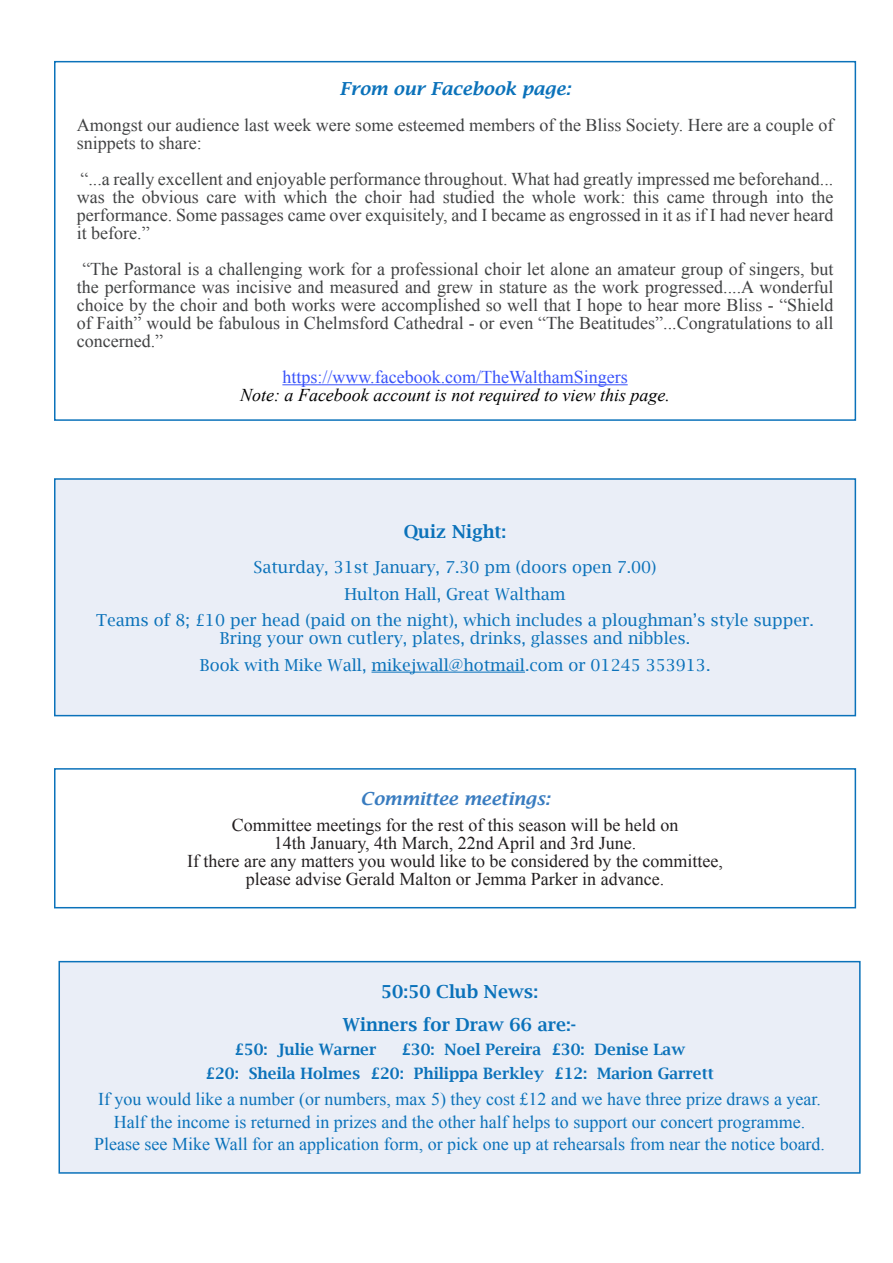
<style>
.page{position:relative;width:893px;height:1263px;background:#fff}
.page>*{position:absolute;margin:0;border:0;box-sizing:border-box;transform-origin:0 0}
.t1{font:18px/18px "Times New Roman";color:#414243;text-align:justify}
.t2{font:18px "Times New Roman";color:#0b72ba}
.t3{font:18px "Times New Roman";color:#231f20}
.t4{font:italic 18px "Times New Roman";color:#000}
.t5{font:600 18px "Lucida Bright";color:#0b72ba}
.t6{font:18px "Times New Roman";color:#3852fa}
.t7{font:italic 600 18px "Lucida Bright";color:#0b72ba}
.t8{font:italic 600 18px "Lucida Bright";color:#397cc0}
.t9{font:16.5px/18px "Lucida Bright";color:#0b72ba;text-align:center}
.t10{font:600 15.75px "Lucida Bright";color:#0b72ba}
</style>
<div class="page">
<div style="left:54px;top:768px;width:802px;height:140px;border:2px solid #0b72ba"></div>
<hr style="left:282px;top:384px;width:346px;height:1px;background:#3852fa">
<div style="left:54px;top:61px;width:802px;height:360px;border:2px solid #0b72ba"></div>
<div style="left:59px;top:962px;width:801px;height:211px;background:#eaeef7"></div>
<div style="left:58px;top:961px;width:803px;height:213px;border:2px solid #0b72ba"></div>
<div style="left:55px;top:479px;width:800px;height:237px;background:#eaeef7"></div>
<hr style="left:371px;top:672px;width:154px;height:1px;background:#0b72ba">
<div style="left:54px;top:478px;width:802px;height:238px;border:2px solid #0b72ba"></div>
<p class="t7" style="left:340px;top:78px;width:233px">From our Facebook page:</p>
<p class="t1" style="left:77px;top:115px;width:758px">Amongst our audience last week were some esteemed members of the Bliss Society. Here are a couple of snippets to share:</p>
<p class="t1" style="left:77px;top:169px;width:758px">“...a really excellent and enjoyable performance throughout. What had greatly impressed me beforehand... was the obvious care with which the choir had studied the whole work: this came through into the performance. Some passages came over exquisitely, and I became as engrossed in it as if I had never heard it before.”</p>
<p class="t1" style="left:77px;top:259px;width:758px;text-indent:6px">“The Pastoral is a challenging work for a professional choir let alone an amateur group of singers, but the performance was incisive and measured and grew in stature as the work progressed....A wonderful choice by the choir and both works were accomplished so well that I hope to hear more Bliss - “Shield of Faith” would be fabulous in Chelmsford Cathedral - or even “The Beatitudes”...Congratulations to all concerned.”</p>
<p class="t6" style="left:282px;top:365px;width:347px">https://www.facebook.com/TheWalthamSingers</p>
<p class="t4" style="left:240px;top:382px;width:432px">Note: a Facebook account is not required to view this page.</p>
<p class="t5" style="left:404px;top:521px;width:104px">Quiz Night:</p>
<p class="t9" style="left:254px;top:558px;width:404px">Saturday, 31st January, 7.30 pm (doors open 7.00)</p>
<p class="t9" style="left:345px;top:585px;width:222px">Hulton Hall, Great Waltham</p>
<p class="t9" style="left:96px;top:611px;width:719px">Teams of 8; £10 per head (paid on the night), which includes a ploughman’s style supper.<br>Bring your own cutlery, plates, drinks, glasses and nibbles.</p>
<p class="t9" style="left:200px;top:656px;width:512px">Book with Mike Wall, mikejwall@hotmail.com or 01245 353913.</p>
<p class="t8" style="left:360px;top:788px;width:191px">Committee meetings:</p>
<p class="t3" style="left:232px;top:813px;width:448px">Committee meetings for the rest of this season will be held on</p>
<p class="t3" style="left:274px;top:831px;width:364px">14th January, 4th March, 22nd April and 3rd June.</p>
<p class="t3" style="left:187px;top:849px;width:537px">If there are any matters you would like to be considered by the committee,</p>
<p class="t3" style="left:246px;top:867px;width:420px">please advise Gerald Malton or Jemma Parker in advance.</p>
<p class="t5" style="left:381px;top:982px;width:159px">50:50 Club News:</p>
<p class="t5" style="left:343px;top:1014px;width:235px">Winners for Draw 66 are:-</p>
<p class="t10" style="left:234px;top:1040px;width:144px">£50: Julie Warner</p>
<p class="t10" style="left:401px;top:1040px;width:286px">£30: Noel Pereira £30: Denise Law</p>
<p class="t10" style="left:205px;top:1064px;width:510px">£20: Sheila Holmes £20: Philippa Berkley £12: Marion Garrett</p>
<p class="t2" style="left:98px;top:1087px;width:724px">If you would like a number (or numbers, max 5) they cost £12 and we have three prize draws a year.</p>
<p class="t2" style="left:114px;top:1109px;width:693px">Half the income is returned in prizes and the other half helps to support our concert programme.</p>
<p class="t2" style="left:94px;top:1132px;width:733px">Please see Mike Wall for an application form, or pick one up at rehearsals from near the notice board.</p>
</div>
